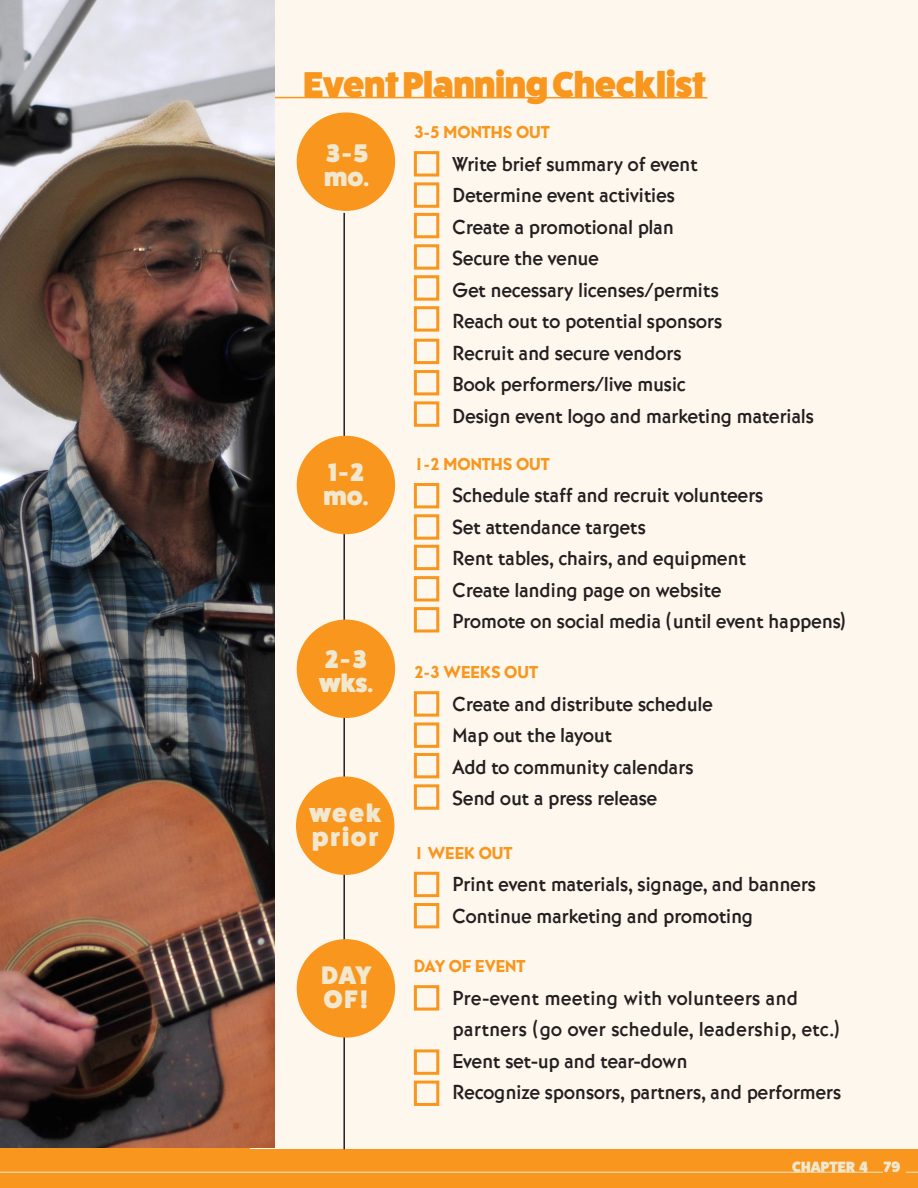
<style>
.page{position:relative;width:918px;height:1188px;background:#fff}
.page>*{position:absolute;margin:0;border:0;box-sizing:border-box;transform-origin:0 0}
.t1{font:800 36px "Fat Frank";letter-spacing:-.01em;color:#f8961e}
.t2{font:800 25.5px "Fat Frank";letter-spacing:.055em;color:#f2e8cf}
.t3{font:500 21px "Bernhard Got URW";letter-spacing:-.02em;color:#231f20}
.t4{font:500 21px/31.5px "Bernhard Got URW";color:#231f20}
.t5{font:18px "Bernhard Got URW Hea";color:#f8961e}
.t6{font:800 15px "Fat Frank";color:#f2e8cf}
</style>
<div class="page">
<div style="left:0;top:1148px;width:918px;height:40px;background:#f8961e"></div>
<hr style="left:0;top:1172px;width:918px;height:1px;background:#f2e8cf">
<div style="left:884px;top:1161px;width:22px;height:12px;background:#f8961e"></div>
<div style="left:250px;top:0;width:668px;height:1148px;background:#fef7ed"></div>
<hr style="left:101px;top:97px;width:606px;height:2px;background:#f8961e">
<img style="left:0;top:0;width:274px;height:1148px">
<hr style="left:343px;top:213px;width:2px;height:936px;background:#231f20">
<div style="left:297px;top:112px;width:98px;height:99px;background:#f8961e;border-radius:50%"></div>
<div style="left:297px;top:436px;width:98px;height:98px;background:#f8961e;border-radius:50%"></div>
<div style="left:297px;top:620px;width:98px;height:98px;background:#f8961e;border-radius:50%"></div>
<div style="left:296px;top:776px;width:98px;height:99px;background:#f8961e;border-radius:50%"></div>
<div style="left:297px;top:939px;width:98px;height:99px;background:#f8961e;border-radius:50%"></div>
<div style="left:414px;top:151px;width:25px;height:26px;border:3px solid #f8961e"></div>
<div style="left:414px;top:182px;width:25px;height:26px;border:3px solid #f8961e"></div>
<div style="left:414px;top:213px;width:25px;height:25px;border:3px solid #f8961e"></div>
<div style="left:414px;top:244px;width:25px;height:26px;border:3px solid #f8961e"></div>
<div style="left:414px;top:275px;width:25px;height:26px;border:3px solid #f8961e"></div>
<div style="left:414px;top:306px;width:25px;height:26px;border:3px solid #f8961e"></div>
<div style="left:414px;top:339px;width:25px;height:25px;border:3px solid #f8961e"></div>
<div style="left:414px;top:370px;width:25px;height:25px;border:3px solid #f8961e"></div>
<div style="left:414px;top:401px;width:25px;height:26px;border:3px solid #f8961e"></div>
<div style="left:414px;top:483px;width:25px;height:25px;border:3px solid #f8961e"></div>
<div style="left:414px;top:514px;width:25px;height:26px;border:3px solid #f8961e"></div>
<div style="left:414px;top:545px;width:25px;height:25px;border:3px solid #f8961e"></div>
<div style="left:414px;top:576px;width:25px;height:26px;border:3px solid #f8961e"></div>
<div style="left:414px;top:607px;width:25px;height:25px;border:3px solid #f8961e"></div>
<div style="left:414px;top:691px;width:25px;height:26px;border:3px solid #f8961e"></div>
<div style="left:414px;top:722px;width:25px;height:26px;border:3px solid #f8961e"></div>
<div style="left:414px;top:753px;width:25px;height:25px;border:3px solid #f8961e"></div>
<div style="left:414px;top:784px;width:25px;height:26px;border:3px solid #f8961e"></div>
<div style="left:414px;top:872px;width:25px;height:25px;border:3px solid #f8961e"></div>
<div style="left:414px;top:903px;width:25px;height:25px;border:3px solid #f8961e"></div>
<div style="left:414px;top:985px;width:25px;height:26px;border:3px solid #f8961e"></div>
<div style="left:414px;top:1049px;width:25px;height:26px;border:3px solid #f8961e"></div>
<div style="left:414px;top:1081px;width:25px;height:25px;border:3px solid #f8961e"></div>
<p class="t1" style="left:303px;top:64px;width:404px">Event Planning Checklist</p>
<p class="t2" style="left:326px;top:139px;width:44px">3-5</p>
<p class="t2" style="left:324px;top:163px;width:46px">mo.</p>
<p class="t2" style="left:328px;top:458px;width:37px">1-2</p>
<p class="t2" style="left:324px;top:482px;width:46px">mo.</p>
<p class="t2" style="left:325px;top:645px;width:43px">2-3</p>
<p class="t2" style="left:319px;top:669px;width:56px">wks.</p>
<p class="t2" style="left:309px;top:799px;width:74px">week</p>
<p class="t2" style="left:312px;top:823px;width:68px">prior</p>
<p class="t2" style="left:321px;top:961px;width:52px">DAY</p>
<p class="t2" style="left:323px;top:985px;width:47px">OF!</p>
<p class="t5" style="left:414px;top:122px;width:138px">3-5 MONTHS OUT</p>
<p class="t3" style="left:452px;top:151px;width:247px">Write brief summary of event</p>
<p class="t3" style="left:452px;top:183px;width:224px">Determine event activities</p>
<p class="t3" style="left:452px;top:214px;width:223px">Create a promotional plan</p>
<p class="t3" style="left:452px;top:246px;width:148px">Secure the venue</p>
<p class="t3" style="left:452px;top:277px;width:268px">Get necessary licenses/permits</p>
<p class="t3" style="left:452px;top:309px;width:272px">Reach out to potential sponsors</p>
<p class="t3" style="left:452px;top:340px;width:231px">Recruit and secure vendors</p>
<p class="t3" style="left:452px;top:372px;width:236px">Book performers/live music</p>
<p class="t3" style="left:452px;top:403px;width:363px">Design event logo and marketing materials</p>
<p class="t5" style="left:414px;top:453px;width:138px">1-2 MONTHS OUT</p>
<p class="t3" style="left:452px;top:483px;width:313px">Schedule staff and recruit volunteers</p>
<p class="t3" style="left:452px;top:515px;width:195px">Set attendance targets</p>
<p class="t3" style="left:452px;top:546px;width:296px">Rent tables, chairs, and equipment</p>
<p class="t3" style="left:452px;top:578px;width:271px">Create landing page on website</p>
<p class="t3" style="left:452px;top:609px;width:394px">Promote on social media (until event happens)</p>
<p class="t5" style="left:414px;top:662px;width:126px">2-3 WEEKS OUT</p>
<p class="t3" style="left:452px;top:691px;width:262px">Create and distribute schedule</p>
<p class="t3" style="left:452px;top:723px;width:162px">Map out the layout</p>
<p class="t3" style="left:452px;top:754px;width:243px">Add to community calendars</p>
<p class="t3" style="left:452px;top:786px;width:207px">Send out a press release</p>
<p class="t5" style="left:414px;top:842px;width:100px">1 WEEK OUT</p>
<p class="t3" style="left:452px;top:872px;width:365px">Print event materials, signage, and banners</p>
<p class="t3" style="left:452px;top:904px;width:303px">Continue marketing and promoting</p>
<p class="t5" style="left:414px;top:956px;width:113px">DAY OF EVENT</p>
<p class="t4" style="left:452px;top:982px;width:388px">Pre-event meeting with volunteers and partners (go over schedule, leadership, etc.)</p>
<p class="t3" style="left:452px;top:1048px;width:237px">Event set-up and tear-down</p>
<p class="t3" style="left:452px;top:1080px;width:391px">Recognize sponsors, partners, and performers</p>
<p class="t6" style="left:792px;top:1158px;width:110px">CHAPTER 4 79</p>
</div>
